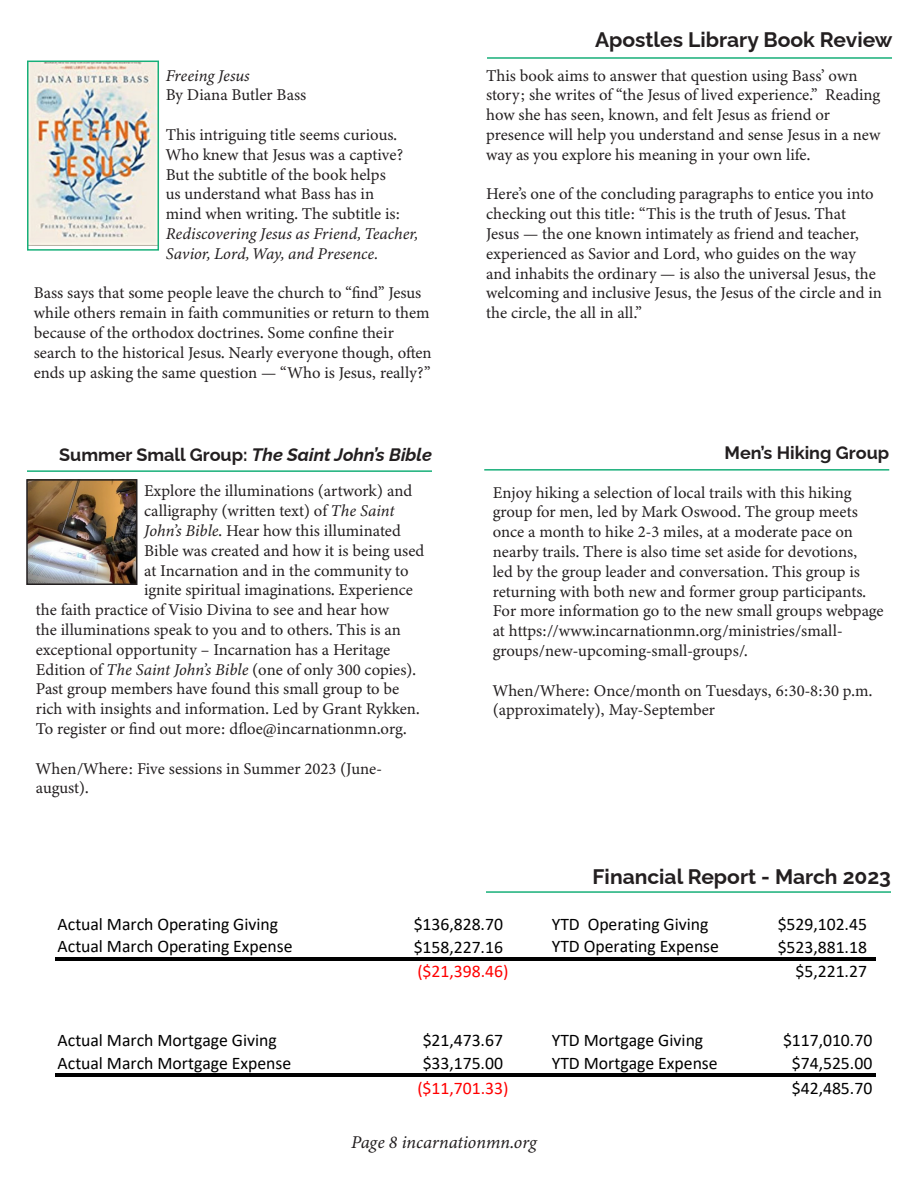
<style>
.page{position:relative;width:918px;height:1188px;background:#fff}
.page>*{position:absolute;margin:0;border:0;box-sizing:border-box;transform-origin:0 0}
.Headline{font:100 21px "Raleway";color:#231f20}
.Headline-2{font:italic 100 18px "Raleway";color:#231f20}
.t1{font:italic 18px "Minion Variable Concept";color:#231f20}
.Headline-3{font:100 18px "Raleway";color:#231f20}
.t2{font:17.7px "Calibri";color:#000}
.t3{font:17.7px "Calibri";color:#f00}
.Text{font:16.5px/19.8px "Minion Variable Concept";color:#231f20}
.Text-2{font:italic 16.5px "Minion Variable Concept";color:#231f20}
.s1{font-style:italic}
.s2{font-style:normal}
</style>
<div class="page">
<hr style="left:487px;top:57px;width:405px;height:2px;background:#17af79">
<img style="left:30px;top:64px;width:126px;height:182px">
<div style="left:27px;top:61px;width:132px;height:190px;border:2px solid #17af79"></div>
<hr style="left:27px;top:470px;width:405px;height:2px;background:#17af79">
<img style="left:29px;top:482px;width:105px;height:100px">
<div style="left:26px;top:479px;width:111px;height:106px;border:2px solid #231f20"></div>
<hr style="left:486px;top:891px;width:405px;height:2px;background:#17af79">
<hr style="left:55px;top:957px;width:820px;height:4px;background:#000">
<hr style="left:55px;top:1074px;width:820px;height:3px;background:#000">
<hr style="left:484px;top:469px;width:405px;height:2px;background:#17af79">
<p class="Text-2" style="left:166px;top:64px;width:85px">Freeing Jesus</p>
<p class="Text" style="left:166px;top:85px;width:142px">By Diana Butler Bass</p>
<p class="Text" style="left:166px;top:125px;width:253px">This intriguing title seems curious.<br>Who knew that Jesus was a captive?<br>But the subtitle of the book helps<br>us understand what Bass has in<br>mind when writing. The subtitle is:<br><span class="s1">Rediscovering Jesus as Friend, Teacher, Savior, Lord, Way, and Presence.</span></p>
<p class="Text" style="left:34px;top:283px;width:400px">Bass says that some people leave the church to “find” Jesus while others remain in faith communities or return to them because of the orthodox doctrines. Some confine their search to the historical Jesus. Nearly everyone though, often ends up asking the same question — “Who is Jesus, really?”</p>
<p class="Headline-2" style="left:59px;top:440px;width:374px"><span class="s2">Summer Small Group:</span> The Saint John’s Bible</p>
<p class="Text" style="left:144px;top:481px;width:270px">Explore the illuminations (artwork) and</p>
<p class="Text" style="left:144px;top:501px;width:252px">calligraphy (written text) of <span class="s1">The Saint</span></p>
<p class="Text" style="left:144px;top:521px;width:258px"><span class="s1">John’s Bible</span>. Hear how this illuminated</p>
<p class="Text" style="left:144px;top:541px;width:282px">Bible was created and how it is being used</p>
<p class="Text" style="left:144px;top:560px;width:266px">at Incarnation and in the community to</p>
<p class="Text" style="left:144px;top:580px;width:270px">ignite spiritual imaginations. Experience</p>
<p class="Text" style="left:36px;top:600px;width:355px">the faith practice of Visio Divina to see and hear how</p>
<p class="Text" style="left:36px;top:620px;width:367px">the illuminations speak to you and to others. This is an</p>
<p class="Text" style="left:36px;top:640px;width:356px">exceptional opportunity – Incarnation has a Heritage</p>
<p class="Text" style="left:36px;top:659px;width:382px">Edition of <span class="s1">The Saint John’s Bible</span> (one of only 300 copies).</p>
<p class="Text" style="left:36px;top:679px;width:365px">Past group members have found this small group to be</p>
<p class="Text" style="left:36px;top:699px;width:385px">rich with insights and information. Led by Grant Rykken.</p>
<p class="Text" style="left:36px;top:719px;width:372px">To register or find out more: dfloe@incarnationmn.org.</p>
<p class="Text" style="left:36px;top:758px;width:348px">When/Where: Five sessions in Summer 2023 (June&shy;august).</p>
<p class="Headline" style="left:595px;top:23px;width:299px">Apostles Library Book Review</p>
<p class="Text" style="left:486px;top:65px;width:396px">This book aims to answer that question using Bass’ own story; she writes of “the Jesus of lived experience.” Reading how she has seen, known, and felt Jesus as friend or presence will help you understand and sense Jesus in a new way as you explore his meaning in your own life.</p>
<p class="Text" style="left:486px;top:184px;width:397px">Here’s one of the concluding paragraphs to entice you into checking out this title: “This is the truth of Jesus. That Jesus — the one known intimately as friend and teacher, experienced as Savior and Lord, who guides on the way and inhabits the ordinary — is also the universal Jesus, the welcoming and inclusive Jesus, the Jesus of the circle and in the circle, the all in all.”</p>
<p class="Headline-3" style="left:725px;top:439px;width:166px">Men’s Hiking Group</p>
<p class="Text" style="left:493px;top:482px;width:392px">Enjoy hiking a selection of local trails with this hiking group for men, led by Mark Oswood. The group meets once a month to hike 2-3 miles, at a moderate pace on nearby trails. There is also time set aside for devotions,<br>led by the group leader and conversation. This group is returning with both new and former group participants.<br>For more information go to the new small groups webpage at https://www.incarnationmn.org/ministries/small&shy;groups/new-upcoming-small-groups/.</p>
<p class="Text" style="left:493px;top:680px;width:381px">When/Where: Once/month on Tuesdays, 6:30-8:30 p.m. (approximately), May-September</p>
<p class="Headline" style="left:593px;top:860px;width:300px">Financial Report - March 2023</p>
<p class="t2" style="left:58px;top:912px;width:222px">Actual March Operating Giving</p>
<p class="t2" style="left:414px;top:912px;width:91px">$136,828.70</p>
<p class="t2" style="left:552px;top:912px;width:158px">YTD Operating Giving</p>
<p class="t2" style="left:778px;top:912px;width:91px">$529,102.45</p>
<p class="t2" style="left:58px;top:934px;width:237px">Actual March Operating Expense</p>
<p class="t2" style="left:414px;top:935px;width:91px">$158,227.16</p>
<p class="t2" style="left:552px;top:934px;width:169px">YTD Operating Expense</p>
<p class="t2" style="left:778px;top:935px;width:91px">$523,881.18</p>
<p class="t3" style="left:417px;top:959px;width:93px">($21,398.46)</p>
<p class="t2" style="left:796px;top:959px;width:73px">$5,221.27</p>
<p class="t2" style="left:58px;top:1028px;width:221px">Actual March Mortgage Giving</p>
<p class="t2" style="left:423px;top:1028px;width:82px">$21,473.67</p>
<p class="t2" style="left:552px;top:1028px;width:153px">YTD Mortgage Giving</p>
<p class="t2" style="left:783px;top:1028px;width:91px">$117,010.70</p>
<p class="t2" style="left:58px;top:1050px;width:235px">Actual March Mortgage Expense</p>
<p class="t2" style="left:423px;top:1051px;width:82px">$33,175.00</p>
<p class="t2" style="left:552px;top:1050px;width:167px">YTD Mortgage Expense</p>
<p class="t2" style="left:792px;top:1051px;width:82px">$74,525.00</p>
<p class="t3" style="left:417px;top:1075px;width:93px">($11,701.33)</p>
<p class="t2" style="left:792px;top:1075px;width:82px">$42,485.70</p>
<p class="t1" style="left:351px;top:1129px;width:187px">Page 8 incarnationmn.org</p>
</div>
